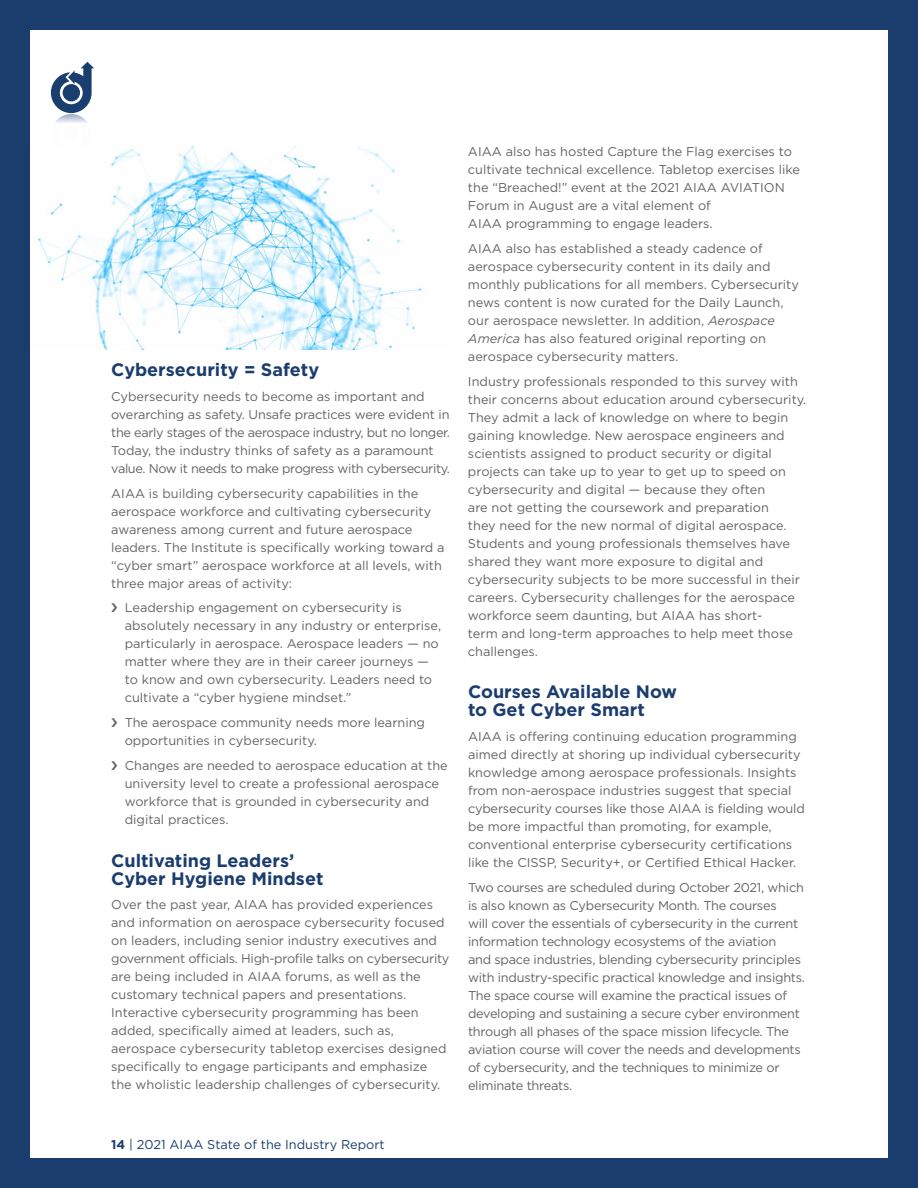
<style>
.page{position:relative;width:918px;height:1188px;background:#fff}
.page>*{position:absolute;margin:0;border:0;box-sizing:border-box;transform-origin:0 0}
.t1{font:700 18px/18px "Gotham";color:#1b3d6e}
.t2{font:12.75px/18px "Gotham";color:#636466}
.t3{font:12.75px/18px "Gotham";letter-spacing:-.02em;color:#636466}
.t4{font:12.75px "Gotham";color:#1b3d6e}
.s1{font-style:italic}
.s2{font-weight:700}
</style>
<div class="page">
<img style="left:37px;top:146px;width:385px;height:203px">
<div style="left:0;top:0;width:918px;height:1188px;border:30px solid #1b3d6e"></div>
<svg style="left:51px;top:62px;width:43px;height:61px"></svg>
<h1 class="t1" style="left:111px;top:361px;width:209px">Cybersecurity = Safety</h1>
<p class="t2" style="left:111px;top:387px;width:340px">Cybersecurity needs to become as important and overarching as safety. Unsafe practices were evident in the early stages of the aerospace industry, but no longer.<br>Today, the industry thinks of safety as a paramount value. Now it needs to make progress with cybersecurity.</p>
<p class="t2" style="left:111px;top:484px;width:335px">AIAA is building cybersecurity capabilities in the aerospace workforce and cultivating cybersecurity awareness among current and future aerospace leaders. The Institute is specifically working toward a “cyber smart” aerospace workforce at all levels, with three major areas of activity:</p>
<p class="t2" style="left:125px;top:599px;width:318px">Leadership engagement on cybersecurity is absolutely necessary in any industry or enterprise, particularly in aerospace. Aerospace leaders — no matter where they are in their career journeys — to know and own cybersecurity. Leaders need to cultivate a “cyber hygiene mindset.”</p>
<p class="t2" style="left:125px;top:713px;width:302px">The aerospace community needs more learning opportunities in cybersecurity.</p>
<p class="t2" style="left:125px;top:756px;width:325px">Changes are needed to aerospace education at the university level to create a professional aerospace workforce that is grounded in cybersecurity and digital practices.</p>
<h1 class="t1" style="left:111px;top:851px;width:214px">Cultivating Leaders’<br>Cyber Hygiene Mindset</h1>
<p class="t2" style="left:111px;top:896px;width:340px">Over the past year, AIAA has provided experiences and information on aerospace cybersecurity focused on leaders, including senior industry executives and government officials. High-profile talks on cybersecurity are being included in AIAA forums, as well as the customary technical papers and presentations.<br>Interactive cybersecurity programming has been added, specifically aimed at leaders, such as, aerospace cybersecurity tabletop exercises designed specifically to engage participants and emphasize the wholistic leadership challenges of cybersecurity.</p>
<p class="t2" style="left:468px;top:142px;width:333px">AIAA also has hosted Capture the Flag exercises to cultivate technical excellence. Tabletop exercises like the “Breached!” event at the 2021 AIAA AVIATION Forum in August are a vital element of<br>AIAA programming to engage leaders.</p>
<p class="t2" style="left:468px;top:239px;width:332px">AIAA also has established a steady cadence of aerospace cybersecurity content in its daily and monthly publications for all members. Cybersecurity news content is now curated for the Daily Launch, our aerospace newsletter. In addition, <span class="s1">Aerospace America</span> has also featured original reporting on aerospace cybersecurity matters.</p>
<p class="t2" style="left:468px;top:372px;width:340px">Industry professionals responded to this survey with their concerns about education around cybersecurity.<br>They admit a lack of knowledge on where to begin gaining knowledge. New aerospace engineers and scientists assigned to product security or digital projects can take up to year to get up to speed on cybersecurity and digital — because they often<br>are not getting the coursework and preparation<br>they need for the new normal of digital aerospace.<br>Students and young professionals themselves have shared they want more exposure to digital and cybersecurity subjects to be more successful in their careers. Cybersecurity challenges for the aerospace workforce seem daunting, but AIAA has short-<br>term and long-term approaches to help meet those challenges.</p>
<h1 class="t1" style="left:468px;top:683px;width:211px">Courses Available Now to Get Cyber Smart</h1>
<p class="t2" style="left:468px;top:727px;width:338px">AIAA is offering continuing education programming aimed directly at shoring up individual cybersecurity knowledge among aerospace professionals. Insights from non-aerospace industries suggest that special cybersecurity courses like those AIAA is fielding would be more impactful than promoting, for example, conventional enterprise cybersecurity certifications like the CISSP, Security+, or Certified Ethical Hacker.</p>
<p class="t3" style="left:468px;top:878px;width:339px">Two courses are scheduled during October 2021, which is also known as Cybersecurity Month. The courses<br>will cover the essentials of cybersecurity in the current information technology ecosystems of the aviation<br>and space industries, blending cybersecurity principles with industry-specific practical knowledge and insights.<br>The space course will examine the practical issues of developing and sustaining a secure cyber environment through all phases of the space mission lifecycle. The aviation course will cover the needs and developments of cybersecurity, and the techniques to minimize or eliminate threats.</p>
<p class="t4" style="left:111px;top:1136px;width:275px"><span class="s2">14</span> | 2021 AIAA State of the Industry Report</p>
</div>
